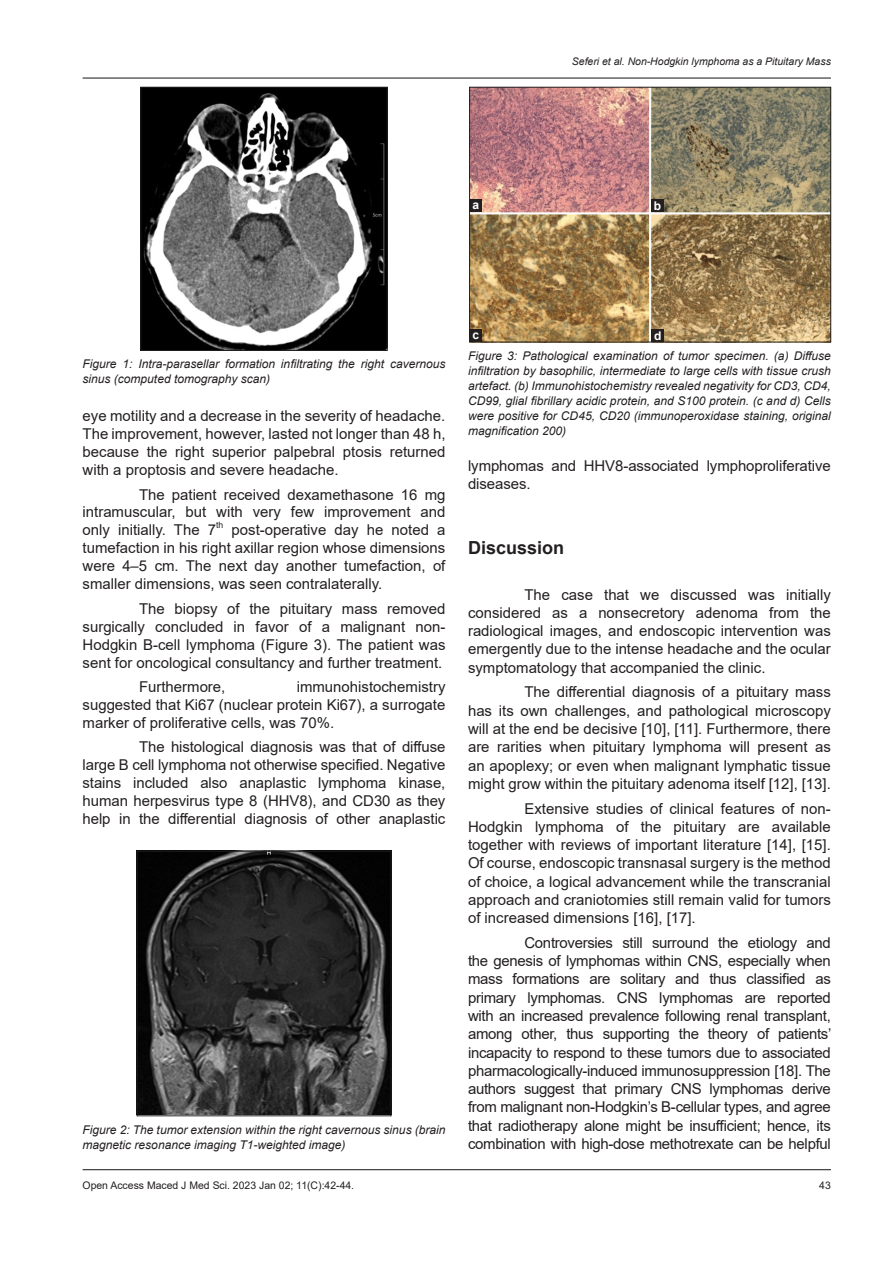
<style>
.page{position:relative;width:894px;height:1263px;background:#fff}
.page>*{position:absolute;margin:0;border:0;box-sizing:border-box;transform-origin:0 0}
.t1{font:700 18px "Arial";color:#231f20}
.TX{font:15px/18.3px "Arial";color:#231f20;text-align:justify}
.FGC{font:italic 12px/15px "Arial";color:#231f20}
.LABEL{font:700 12px "Arial";color:#fff}
.t2{font:10.5px "Arial";color:#231f20}
.t3{font:italic 10.5px "Arial";color:#231f20}
.TX-2{font:8.7px "Arial";color:#231f20}
</style>
<div class="page">
<hr style="left:83px;top:78px;width:747px;height:1px;background:#231f20">
<hr style="left:83px;top:1169px;width:747px;height:1px;background:#231f20">
<img style="left:471px;top:89px;width:357px;height:251px">
<div style="left:469px;top:87px;width:361px;height:255px;border:1px solid #231f20"></div>
<div style="left:651px;top:329px;width:12px;height:12px;background:#231f20"></div>
<div style="left:469px;top:329px;width:13px;height:13px;background:#231f20"></div>
<div style="left:651px;top:199px;width:12px;height:13px;background:#231f20"></div>
<div style="left:469px;top:199px;width:13px;height:13px;background:#231f20"></div>
<img style="left:142px;top:89px;width:243px;height:260px">
<div style="left:140px;top:87px;width:247px;height:264px;border:1px solid #231f20"></div>
<img style="left:139px;top:853px;width:250px;height:261px">
<div style="left:137px;top:851px;width:254px;height:265px;border:1px solid #231f20"></div>
<p class="t3" style="left:571px;top:54px;width:260px">Seferi et al. Non-Hodgkin lymphoma as a Pituitary Mass</p>
<p class="LABEL" style="left:472px;top:196px;width:8px">a</p>
<p class="LABEL" style="left:653px;top:197px;width:9px">b</p>
<p class="FGC" style="left:83px;top:357px;width:364px">Figure 1: Intra-parasellar formation infiltrating the right cavernous sinus (computed tomography scan)</p>
<p class="TX" style="left:83px;top:407px;width:364px">eye motility and a decrease in the severity of headache.<br>The improvement, however, lasted not longer than 48 h, because the right superior palpebral ptosis returned with a proptosis and severe headache.</p>
<p class="TX" style="left:83px;top:485px;width:364px;text-indent:56px">The patient received dexamethasone 16 mg intramuscular, but with very few improvement and only initially. The 7</p>
<p class="TX-2" style="left:216px;top:519px;width:9px">th</p>
<p class="TX" style="left:83px;top:521px;width:364px;text-indent:149px">post-operative day he noted a tumefaction in his right axillar region whose dimensions were 4–5 cm. The next day another tumefaction, of smaller dimensions, was seen contralaterally.</p>
<p class="TX" style="left:83px;top:599px;width:364px;text-indent:56px">The biopsy of the pituitary mass removed surgically concluded in favor of a malignant non-Hodgkin B-cell lymphoma (Figure 3). The patient was sent for oncological consultancy and further treatment.</p>
<p class="TX" style="left:139px;top:677px;width:88px">Furthermore,</p>
<p class="TX" style="left:83px;top:677px;width:364px;text-indent:214px">immunohistochemistry suggested that Ki67 (nuclear protein Ki67), a surrogate marker of proliferative cells, was 70%.</p>
<p class="TX" style="left:83px;top:738px;width:364px;text-indent:56px">The histological diagnosis was that of diffuse large B cell lymphoma not otherwise specified. Negative stains included also anaplastic lymphoma kinase, human herpesvirus type 8 (HHV8), and CD30 as they help in the differential diagnosis of other anaplastic</p>
<p class="FGC" style="left:83px;top:1122px;width:364px">Figure 2: The tumor extension within the right cavernous sinus (brain magnetic resonance imaging T1-weighted image)</p>
<p class="LABEL" style="left:472px;top:326px;width:8px">c</p>
<p class="LABEL" style="left:653px;top:327px;width:9px">d</p>
<p class="FGC" style="left:468px;top:348px;width:364px;text-align:justify">Figure 3: Pathological examination of tumor specimen. (a) Diffuse infiltration by basophilic, intermediate to large cells with tissue crush artefact. (b) Immunohistochemistry revealed negativity for CD3, CD4, CD99, glial fibrillary acidic protein, and S100 protein. (c and d) Cells were positive for CD45, CD20 (immunoperoxidase staining, original magnification 200)</p>
<p class="TX" style="left:468px;top:456px;width:364px">lymphomas and HHV8-associated lymphoproliferative diseases.</p>
<h1 class="t1" style="left:468px;top:535px;width:98px">Discussion</h1>
<p class="TX" style="left:468px;top:585px;width:364px;text-indent:56px">The case that we discussed was initially considered as a nonsecretory adenoma from the radiological images, and endoscopic intervention was emergently due to the intense headache and the ocular symptomatology that accompanied the clinic.</p>
<p class="TX" style="left:468px;top:683px;width:364px;text-indent:56px">The differential diagnosis of a pituitary mass has its own challenges, and pathological microscopy will at the end be decisive [10], [11]. Furthermore, there are rarities when pituitary lymphoma will present as an apoplexy; or even when malignant lymphatic tissue might grow within the pituitary adenoma itself [12], [13].</p>
<p class="TX" style="left:468px;top:799px;width:364px;text-indent:56px">Extensive studies of clinical features of non-Hodgkin lymphoma of the pituitary are available together with reviews of important literature [14], [15].<br>Of course, endoscopic transnasal surgery is the method of choice, a logical advancement while the transcranial approach and craniotomies still remain valid for tumors of increased dimensions [16], [17].</p>
<p class="TX" style="left:468px;top:933px;width:365px;text-indent:56px">Controversies still surround the etiology and the genesis of lymphomas within CNS, especially when mass formations are solitary and thus classified as primary lymphomas. CNS lymphomas are reported with an increased prevalence following renal transplant, among other, thus supporting the theory of patients’ incapacity to respond to these tumors due to associated pharmacologically-induced immunosuppression [18]. The authors suggest that primary CNS lymphomas derive from malignant non-Hodgkin’s B-cellular types, and agree that radiotherapy alone might be insufficient; hence, its combination with high-dose methotrexate can be helpful</p>
<p class="t2" style="left:83px;top:1177px;width:273px">Open Access Maced J Med Sci. 2023 Jan 02; 11(C):42-44.</p>
<p class="t2" style="left:819px;top:1177px;width:13px">43</p>
</div>
